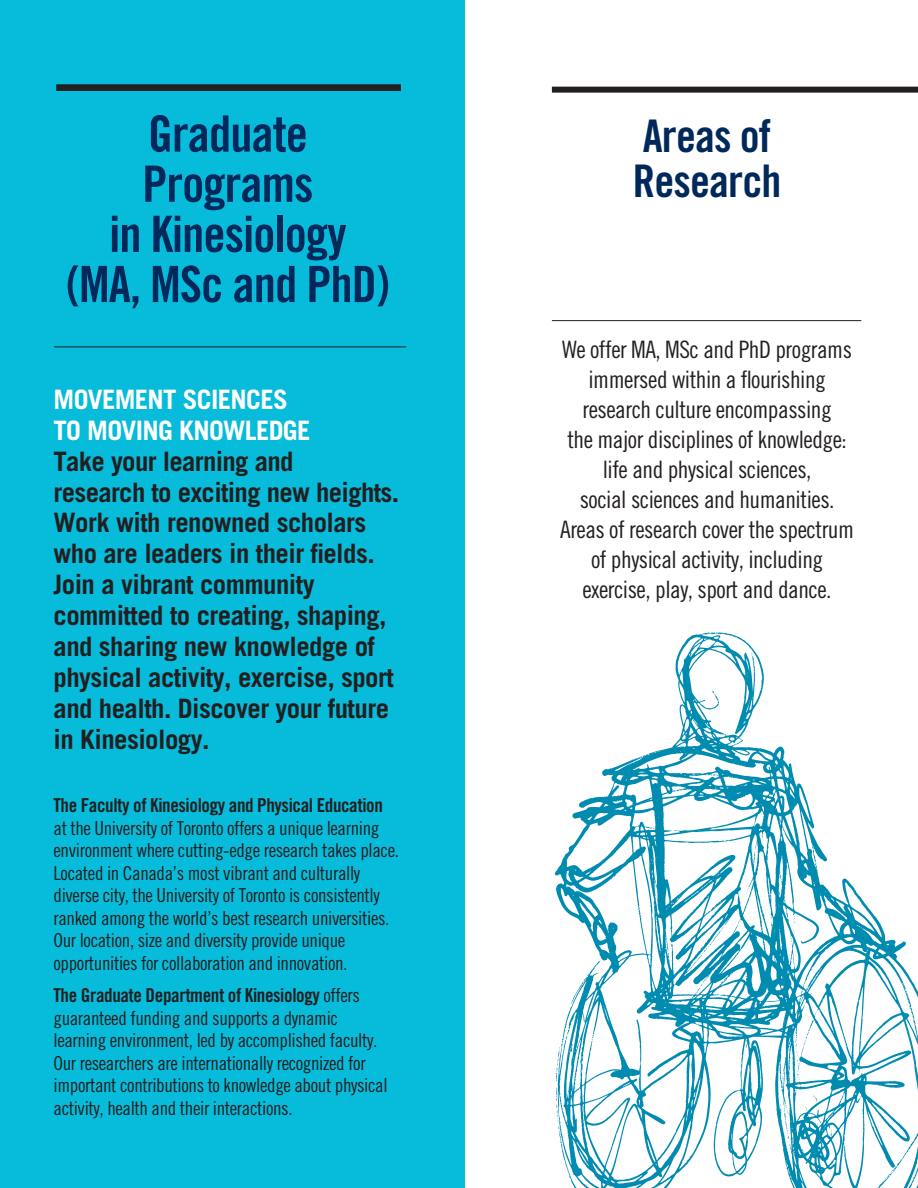
<style>
.page{position:relative;width:918px;height:1188px;background:#fff}
.page>*{position:absolute;margin:0;border:0;box-sizing:border-box;transform-origin:0 0}
.Centred_header{font:50.1px/50.1px "Trade Gothic LT Std Bd Cn 20";letter-spacing:-.02em;color:#00285b;text-align:center}
.Centred_header-2{font:45px/45px "Trade Gothic LT Std Bd Cn 20";letter-spacing:-.02em;color:#00285b}
.List{font:700 26.7px/30.9px "Trade Gothic LT Std";letter-spacing:-.02em;color:#231f20}
.Intro_para_centred{font:24px/30px "Trade Gothic LT Std Cn 18";letter-spacing:-.02em;color:#231f20;text-align:center}
.List-2{font:19.2px/22.5px "Trade Gothic LT Std Cn 18";letter-spacing:-.02em;color:#231f20}
.s1{color:#fff}
.s2{font-family:"Trade Gothic LT Std Bd Cn 20"}
</style>
<div class="page">
<div style="left:552px;top:87px;width:366px;height:6px;background:#231f20"></div>
<hr style="left:552px;top:320px;width:309px;height:1px;background:#231f20">
<svg style="left:555px;top:633px;width:363px;height:555px"></svg>
<div style="left:0;top:0;width:465px;height:1188px;background:#07bbda"></div>
<div style="left:56px;top:84px;width:345px;height:7px;background:#231f20"></div>
<hr style="left:54px;top:346px;width:352px;height:1px;background:#231f20">
<p class="Centred_header" style="left:109px;top:108px;width:239px">Graduate<br>Programs<br>in Kinesiology</p>
<p class="Centred_header" style="left:66px;top:259px;width:325px">(MA, MSc and PhD)</p>
<p class="List" style="left:54px;top:383px;width:347px"><span class="s1">MOVEMENT SCIENCES<br>TO MOVING KNOWLEDGE<br></span>Take your learning and<br>research to exciting new heights.<br>Work with renowned scholars who are leaders in their fields.<br>Join a vibrant community committed to creating, shaping, and sharing new knowledge of physical activity, exercise, sport and health. Discover your future in Kinesiology.</p>
<p class="List-2" style="left:54px;top:794px;width:347px"><span class="s2">The Faculty of Kinesiology and Physical Education </span>at the University of Toronto offers a unique learning environment where cutting-edge research takes place.<br>Located in Canada’s most vibrant and culturally diverse city, the University of Toronto is consistently ranked among the world’s best research universities.<br>Our location, size and diversity provide unique opportunities for collaboration and innovation.</p>
<p class="List-2" style="left:54px;top:984px;width:336px"><span class="s2">The Graduate Department of Kinesiology</span> offers guaranteed funding and supports a dynamic learning environment, led by accomplished faculty.<br>Our researchers are internationally recognized for important contributions to knowledge about physical activity, health and their interactions.</p>
<p class="Centred_header-2" style="left:633px;top:113px;width:150px">Areas of<br>Research</p>
<p class="Intro_para_centred" style="left:560px;top:334px;width:295px">We offer MA, MSc and PhD programs immersed within a flourishing research culture encompassing<br>the major disciplines of knowledge: life and physical sciences,<br>social sciences and humanities.<br>Areas of research cover the spectrum of physical activity, including exercise, play, sport and dance.</p>
</div>
